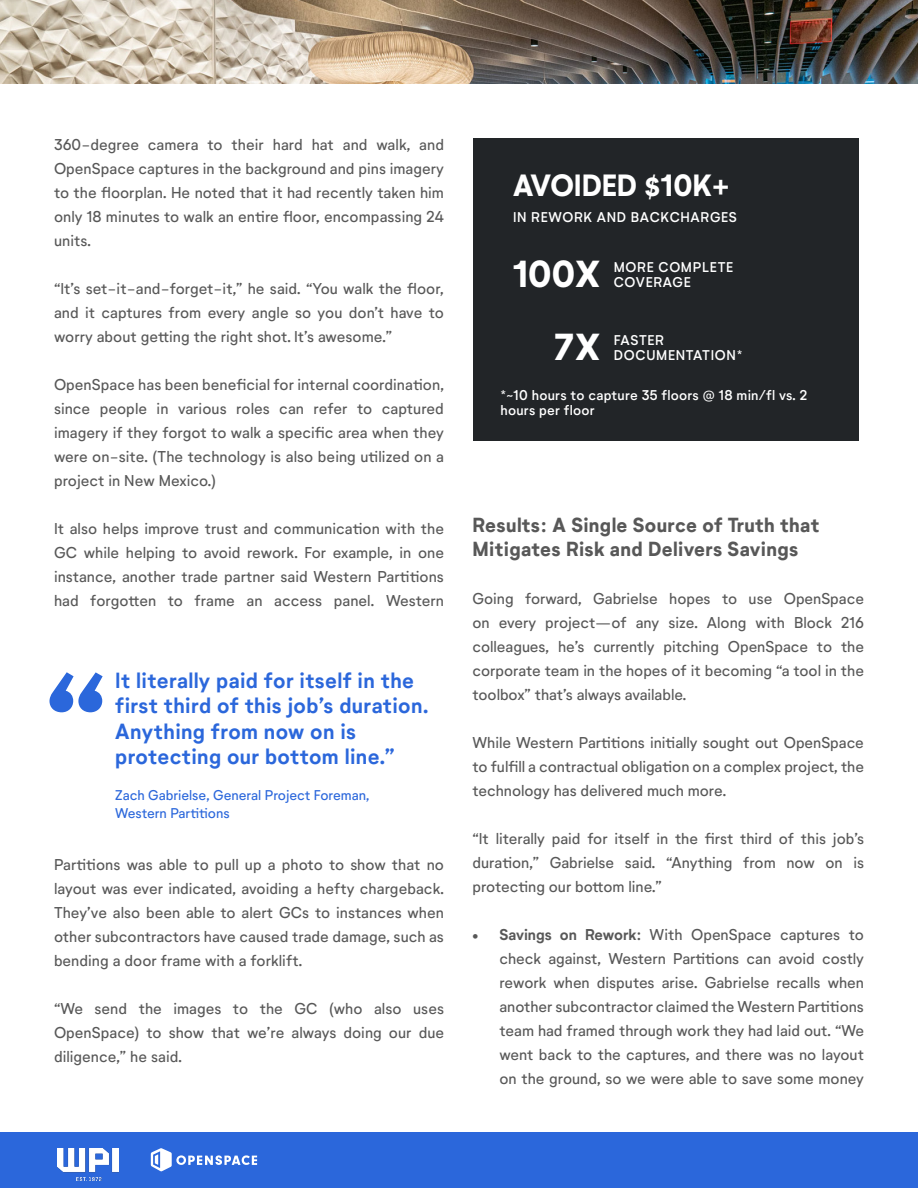
<style>
.page{position:relative;width:918px;height:1188px;background:#fff}
.page>*{position:absolute;margin:0;border:0;box-sizing:border-box;transform-origin:0 0}
.t1{font:800 36px "Neutrif Studio";color:#fff}
.t2{font:800 29.4px "Neutrif Studio";color:#fff}
.t3{font:700 21px/25.5px "Neutrif Studio";letter-spacing:.02em;color:#2b67db}
.t4{font:800 19.5px/24px "Neutrif Studio";letter-spacing:.02em;color:#585858}
.t5{font:15px/24px "Neutrif Studio";color:#585858;text-align:justify}
.t6{font:500 13.5px/15px "Neutrif Studio";letter-spacing:.05em;color:#fff}
.t7{font:13.5px/18px "Neutrif Studio";color:#2b67db}
.t8{font:500 13.5px/15px "Neutrif Studio";letter-spacing:.02em;color:#fff}
.s1{font-weight:700}
</style>
<div class="page">
<img style="left:0;top:0;width:918px;height:83px">
<div style="left:0;top:1132px;width:918px;height:56px;background:#2b67db"></div>
<div style="left:473px;top:139px;width:386px;height:302px;background:#222528"></div>
<svg style="left:151px;top:1148px;width:106px;height:23px"></svg>
<img style="left:57px;top:1148px;width:62px;height:33px">
<svg style="left:49px;top:672px;width:54px;height:40px"></svg>
<p class="t5" style="left:54px;top:133px;width:392px">360-degree camera to their hard hat and walk, and OpenSpace captures in the background and pins imagery to the floorplan. He noted that it had recently taken him only 18 minutes to walk an entire floor, encompassing 24 units.</p>
<p class="t5" style="left:54px;top:277px;width:392px">“It’s set-it-and-forget-it,” he said. “You walk the floor, and it captures from every angle so you don’t have to worry about getting the right shot. It’s awesome.”</p>
<p class="t5" style="left:54px;top:373px;width:392px">OpenSpace has been beneficial for internal coordination, since people in various roles can refer to captured imagery if they forgot to walk a specific area when they were on-site. (The technology is also being utilized on a project in New Mexico.)</p>
<p class="t5" style="left:54px;top:517px;width:392px">It also helps improve trust and communication with the GC while helping to avoid rework. For example, in one instance, another trade partner said Western Partitions had forgotten to frame an access panel. Western</p>
<h3 class="t3" style="left:115px;top:668px;width:315px">It literally paid for itself in the first third of this job’s duration.<br>Anything from now on is protecting our bottom line.”</h3>
<p class="t7" style="left:115px;top:787px;width:256px">Zach Gabrielse, General Project Foreman,<br>Western Partitions</p>
<p class="t5" style="left:54px;top:853px;width:392px">Partitions was able to pull up a photo to show that no layout was ever indicated, avoiding a hefty chargeback.<br>They’ve also been able to alert GCs to instances when other subcontractors have caused trade damage, such as bending a door frame with a forklift.</p>
<p class="t5" style="left:54px;top:997px;width:392px">“We send the images to the GC (who also uses OpenSpace) to show that we’re always doing our due diligence,” he said.</p>
<h2 class="t2" style="left:513px;top:167px;width:218px">AVOIDED $10K+</h2>
<p class="t6" style="left:513px;top:210px;width:226px">IN REWORK AND BACKCHARGES</p>
<h1 class="t1" style="left:513px;top:252px;width:89px">100X</h1>
<p class="t6" style="left:614px;top:260px;width:121px">MORE COMPLETE<br>COVERAGE</p>
<h1 class="t1" style="left:554px;top:325px;width:47px">7X</h1>
<p class="t6" style="left:614px;top:332px;width:130px">FASTER<br>DOCUMENTATION*</p>
<p class="t8" style="left:500px;top:387px;width:308px">*~10 hours to capture 35 floors @ 18 min/fl vs. 2 hours per floor</p>
<h3 class="t4" style="left:472px;top:513px;width:348px">Results: A Single Source of Truth that<br>Mitigates Risk and Delivers Savings</h3>
<p class="t5" style="left:472px;top:587px;width:393px">Going forward, Gabrielse hopes to use OpenSpace on every project—of any size. Along with Block 216 colleagues, he’s currently pitching OpenSpace to the corporate team in the hopes of it becoming “a tool in the toolbox” that’s always available.</p>
<p class="t5" style="left:472px;top:731px;width:393px">While Western Partitions initially sought out OpenSpace to fulfill a contractual obligation on a complex project, the technology has delivered much more.</p>
<p class="t5" style="left:472px;top:827px;width:393px">“It literally paid for itself in the first third of this job’s duration,” Gabrielse said. “Anything from now on is protecting our bottom line.”</p>
<p class="t5" style="left:500px;top:923px;width:366px;text-indent:-27px"><span class="s1">• Savings on Rework:</span> With OpenSpace captures to check against, Western Partitions can avoid costly rework when disputes arise. Gabrielse recalls when another subcontractor claimed the Western Partitions team had framed through work they had laid out. “We went back to the captures, and there was no layout on the ground, so we were able to save some money</p>
</div>
